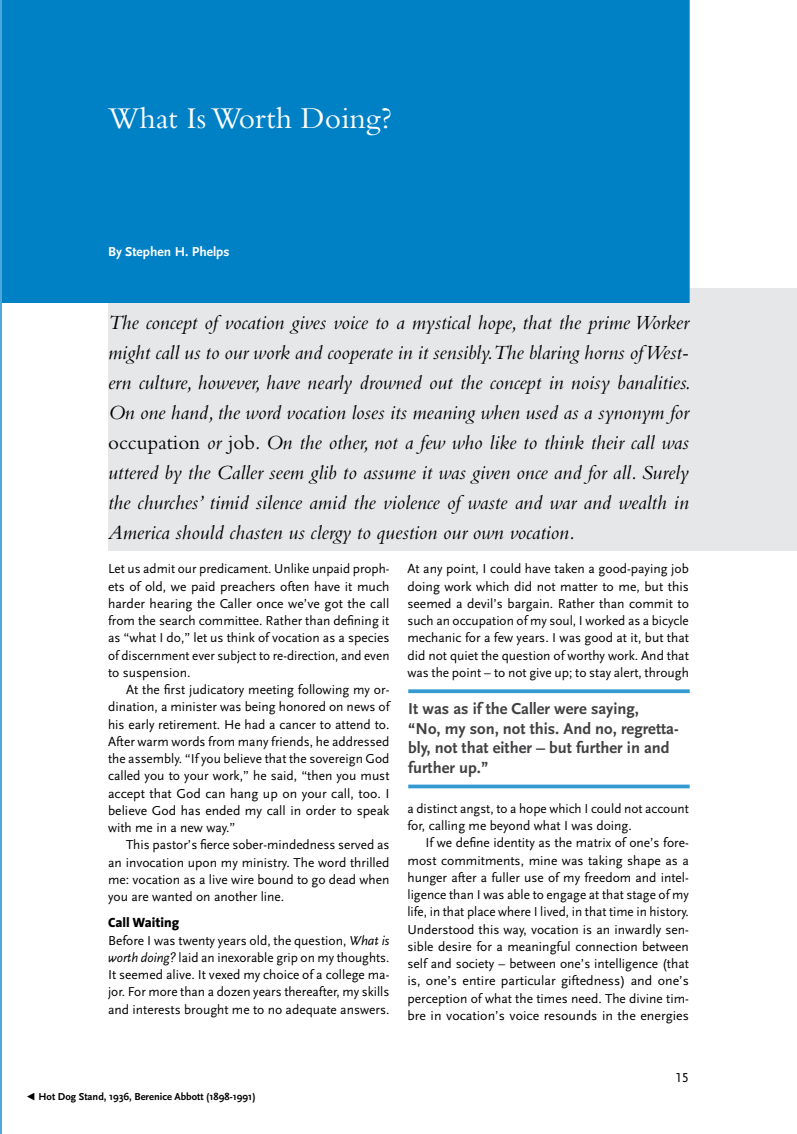
<style>
.page{position:relative;width:797px;height:1134px;background:#fff}
.page>*{position:absolute;margin:0;border:0;box-sizing:border-box;transform-origin:0 0}
.t1{font:31.5px "Bembo";color:#fff}
.t2{font:italic 21px/30px "Bembo";color:#000;text-align:justify}
.t3{font:700 16.5px/19.5px "Scala Sans";color:#414042}
.t4{font:13.5px/17.2px "Scala Sans";color:#000;text-align:justify}
.t5{font:700 13.5px "Scala Sans";color:#fff}
.t6{font:800 13.5px "The Sans";color:#000}
.t7{font:13.5px "Scala Sans Caps";color:#000}
.t8{font:700 10.5px "Scala Sans";color:#000}
.s1{font-style:normal}
.s2{font-style:italic}
</style>
<div class="page">
<div style="left:108px;top:288px;width:688px;height:263px;background:#e6e7e8"></div>
<div style="left:2px;top:0;width:687px;height:303px;background:#0081c6"></div>
<svg style="left:408px;top:689px;width:281px;height:4px"></svg>
<hr style="left:408px;top:785px;width:281px;height:3px;background:#339ad2">
<hr style="left:0;top:0;width:2px;height:1134px;background:#4da7d7">
<h1 class="t1" style="left:108px;top:100px;width:285px">What Is Worth Doing?</h1>
<p class="t5" style="left:108px;top:244px;width:123px">By Stephen H. Phelps</p>
<p class="t2" style="left:108px;top:307px;width:584px">The concept of vocation gives voice to a mystical hope, that the prime Worker might call us to our work and cooperate in it sensibly. The blaring horns of West&shy;ern culture, however, have nearly drowned out the concept in noisy banalities.<br>On one hand, the word vocation loses its meaning when used as a synonym for <span class="s1">occupation</span> or <span class="s1">job</span>. On the other, not a few who like to think their call was uttered by the Caller seem glib to assume it was given once and for all. Surely the churches’ timid silence amid the violence of waste and war and wealth in America should chasten us clergy to question our own vocation.</p>
<p class="t4" style="left:108px;top:561px;width:283px">Let us admit our predicament. Unlike unpaid proph&shy;ets of old, we paid preachers often have it much harder hearing the Caller once we’ve got the call from the search committee. Rather than defining it as “what I do,” let us think of vocation as a species of discernment ever subject to re-direction, and even to suspension.</p>
<p class="t4" style="left:108px;top:681px;width:283px;text-indent:18px">At the first judicatory meeting following my or&shy;dination, a minister was being honored on news of his early retirement. He had a cancer to attend to.<br>After warm words from many friends, he addressed the assembly. “If you believe that the sovereign God called you to your work,” he said, “then you must accept that God can hang up on your call, too. I believe God has ended my call in order to speak with me in a new way.”</p>
<p class="t4" style="left:108px;top:837px;width:283px;text-indent:18px">This pastor’s fierce sober-mindedness served as an invocation upon my ministry. The word thrilled me: vocation as a live wire bound to go dead when you are wanted on another line.</p>
<p class="t6" style="left:108px;top:911px;width:73px">Call Waiting</p>
<p class="t4" style="left:108px;top:932px;width:283px">Before I was twenty years old, the question, <span class="s2">What is worth doing?</span> laid an inexorable grip on my thoughts.<br>It seemed alive. It vexed my choice of a college ma&shy;jor. For more than a dozen years thereafter, my skills and interests brought me to no adequate answers.</p>
<p class="t4" style="left:407px;top:561px;width:283px">At any point, I could have taken a good-paying job doing work which did not matter to me, but this seemed a devil’s bargain. Rather than commit to such an occupation of my soul, I worked as a bicycle mechanic for a few years. I was good at it, but that did not quiet the question of worthy work. And that was the point – to not give up; to stay alert, through</p>
<p class="t3" style="left:408px;top:699px;width:272px">It was as if the Caller were saying,<br>“N o, my son, not this. And no, regretta&shy;bly, not that either – but further in and further up.”</p>
<p class="t4" style="left:407px;top:800px;width:283px">a distinct angst, to a hope which I could not account for, calling me beyond what I was doing.</p>
<p class="t4" style="left:407px;top:835px;width:283px;text-indent:18px">If we define identity as the matrix of one’s fore&shy;most commitments, mine was taking shape as a hunger after a fuller use of my freedom and intel&shy;ligence than I was able to engage at that stage of my life, in that place where I lived, in that time in history.<br>Understood this way, vocation is an inwardly sen&shy;sible desire for a meaningful connection between self and society – between one’s intelligence (that is, one’s entire particular giftedness) and one’s perception of what the times need. The divine tim&shy;bre in vocation’s voice resounds in the energies</p>
<p class="t8" style="left:25px;top:1091px;width:232px">µ Hot Dog Stand, 1936, Berenice Abbott (1898-1991)</p>
<p class="t7" style="left:675px;top:1070px;width:15px">15</p>
</div>
